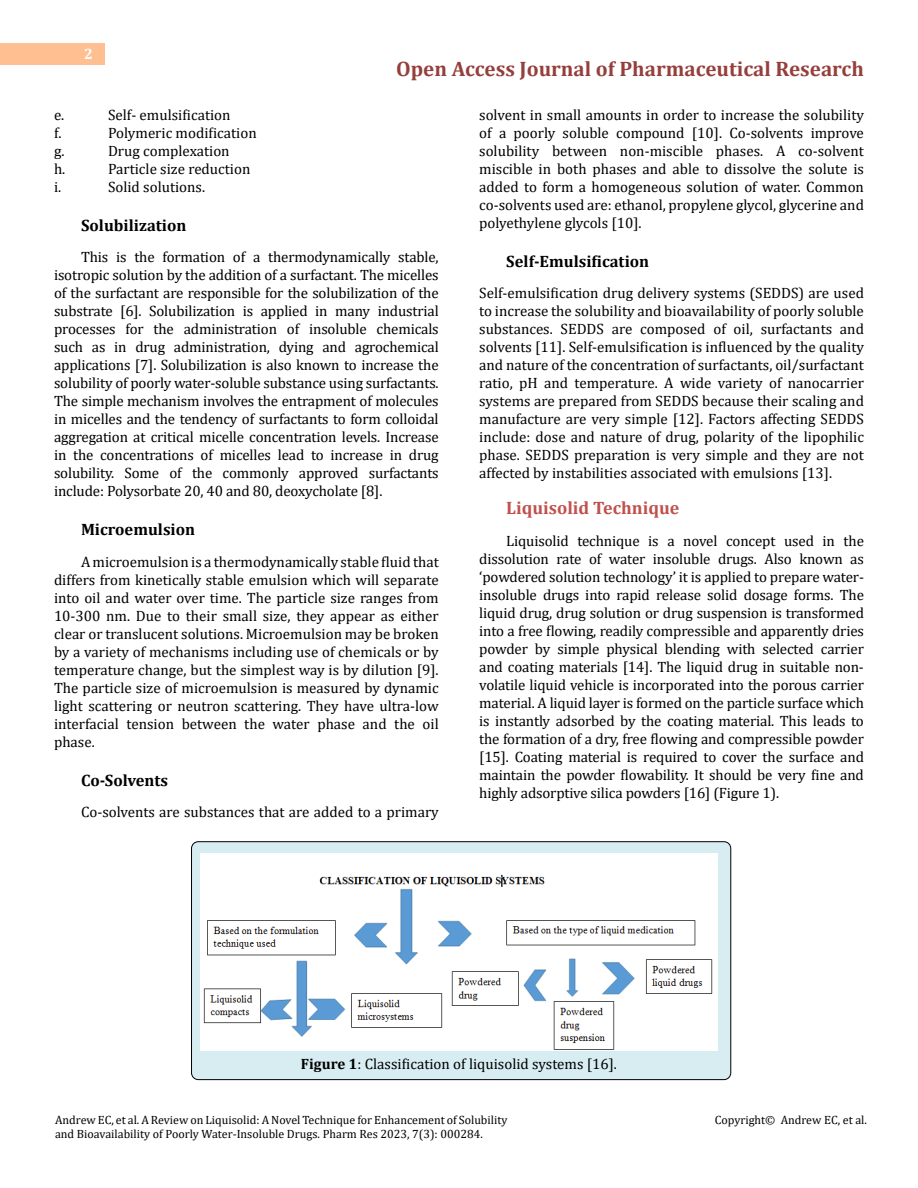
<style>
.page{position:relative;width:918px;height:1188px;background:#fff}
.page>*{position:absolute;margin:0;border:0;box-sizing:border-box;transform-origin:0 0}
.t1{font:700 21px "Cambria";color:#953f3c}
.t2{font:700 18px "Cambria";color:#c0504d}
.t3{font:700 16.5px "Cambria";color:#000}
.t4{font:15px/18px "Cambria";color:#000;text-align:justify}
.t5{font:700 15px "Cambria";color:#fff}
.t6{font:12px/14.4px "Cambria";color:#000}
.s1{font-weight:700}
</style>
<div class="page">
<div style="left:0;top:43px;width:105px;height:21px;background:#ffbf91"></div>
<div style="left:192px;top:842px;width:539px;height:238px;background:#d8edf2;border-radius:7px"></div>
<div style="left:191px;top:841px;width:540px;height:239px;border:1px solid #000;border-radius:7px"></div>
<img style="left:201px;top:853px;width:516px;height:198px">
<p class="t5" style="left:84px;top:44px;width:10px">2</p>
<h1 class="t1" style="left:396px;top:54px;width:469px">Open Access Journal of Pharmaceutical Research</h1>
<p class="t4" style="left:54px;top:105px;width:12px">e.</p>
<p class="t4" style="left:108px;top:105px;width:124px">Self- emulsification</p>
<p class="t4" style="left:54px;top:123px;width:9px">f.</p>
<p class="t4" style="left:108px;top:123px;width:150px">Polymeric modification</p>
<p class="t4" style="left:54px;top:141px;width:12px">g.</p>
<p class="t4" style="left:108px;top:141px;width:123px">Drug complexation</p>
<p class="t4" style="left:54px;top:159px;width:13px">h.</p>
<p class="t4" style="left:108px;top:159px;width:144px">Particle size reduction</p>
<p class="t4" style="left:54px;top:177px;width:9px">i.</p>
<p class="t4" style="left:108px;top:177px;width:99px">Solid solutions.</p>
<p class="t3" style="left:81px;top:213px;width:107px">Solubilization</p>
<p class="t4" style="left:54px;top:248px;width:386px;text-indent:27px">This is the formation of a thermodynamically stable, isotropic solution by the addition of a surfactant. The micelles of the surfactant are responsible for the solubilization of the substrate [6]. Solubilization is applied in many industrial processes for the administration of insoluble chemicals such as in drug administration, dying and agrochemical applications [7]. Solubilization is also known to increase the solubility of poorly water-soluble substance using surfactants.<br>The simple mechanism involves the entrapment of molecules in micelles and the tendency of surfactants to form colloidal aggregation at critical micelle concentration levels. Increase in the concentrations of micelles lead to increase in drug solubility. Some of the commonly approved surfactants include: Polysorbate 20, 40 and 80, deoxycholate [8].</p>
<p class="t3" style="left:81px;top:518px;width:116px">Microemulsion</p>
<p class="t4" style="left:54px;top:552px;width:386px;text-indent:27px">A microemulsion is a thermodynamically stable fluid that differs from kinetically stable emulsion which will separate into oil and water over time. The particle size ranges from 10-300 nm. Due to their small size, they appear as either clear or translucent solutions. Microemulsion may be broken by a variety of mechanisms including use of chemicals or by temperature change, but the simplest way is by dilution [9].<br>The particle size of microemulsion is measured by dynamic light scattering or neutron scattering. They have ultra-low interfacial tension between the water phase and the oil phase.</p>
<p class="t3" style="left:81px;top:768px;width:89px">Co-Solvents</p>
<p class="t4" style="left:81px;top:803px;width:359px">Co-solvents are substances that are added to a primary</p>
<p class="t4" style="left:479px;top:105px;width:386px">solvent in small amounts in order to increase the solubility of a poorly soluble compound [10]. Co-solvents improve solubility between non-miscible phases. A co-solvent miscible in both phases and able to dissolve the solute is added to form a homogeneous solution of water. Common co-solvents used are: ethanol, propylene glycol, glycerine and polyethylene glycols [10].</p>
<p class="t3" style="left:506px;top:249px;width:144px">Self-Emulsification</p>
<p class="t4" style="left:479px;top:284px;width:386px">Self-emulsification drug delivery systems (SEDDS) are used to increase the solubility and bioavailability of poorly soluble substances. SEDDS are composed of oil, surfactants and solvents [11]. Self-emulsification is influenced by the quality and nature of the concentration of surfactants, oil/surfactant ratio, pH and temperature. A wide variety of nanocarrier systems are prepared from SEDDS because their scaling and manufacture are very simple [12]. Factors affecting SEDDS include: dose and nature of drug, polarity of the lipophilic phase. SEDDS preparation is very simple and they are not affected by instabilities associated with emulsions [13].</p>
<p class="t2" style="left:506px;top:495px;width:175px">Liquisolid Technique</p>
<p class="t4" style="left:479px;top:531px;width:386px;text-indent:27px">Liquisolid technique is a novel concept used in the dissolution rate of water insoluble drugs. Also known as ‘powdered solution technology’ it is applied to prepare water&shy;insoluble drugs into rapid release solid dosage forms. The liquid drug, drug solution or drug suspension is transformed into a free flowing, readily compressible and apparently dries powder by simple physical blending with selected carrier and coating materials [14]. The liquid drug in suitable non&shy;volatile liquid vehicle is incorporated into the porous carrier material. A liquid layer is formed on the particle surface which is instantly adsorbed by the coating material. This leads to the formation of a dry, free flowing and compressible powder [15]. Coating material is required to cover the surface and maintain the powder flowability. It should be very fine and highly adsorptive silica powders [16] (Figure 1).</p>
<p class="t4" style="left:301px;top:1055px;width:318px"><span class="s1">Figure 1</span>: Classification of liquisolid systems [16].</p>
<p class="t6" style="left:55px;top:1112px;width:454px">Andrew EC, et al. A Review on Liquisolid: A Novel Technique for Enhancement of Solubility and Bioavailability of Poorly Water-Insoluble Drugs. Pharm Res 2023, 7(3): 000284.</p>
<p class="t6" style="left:715px;top:1112px;width:154px">Copyright© Andrew EC, et al.</p>
</div>
